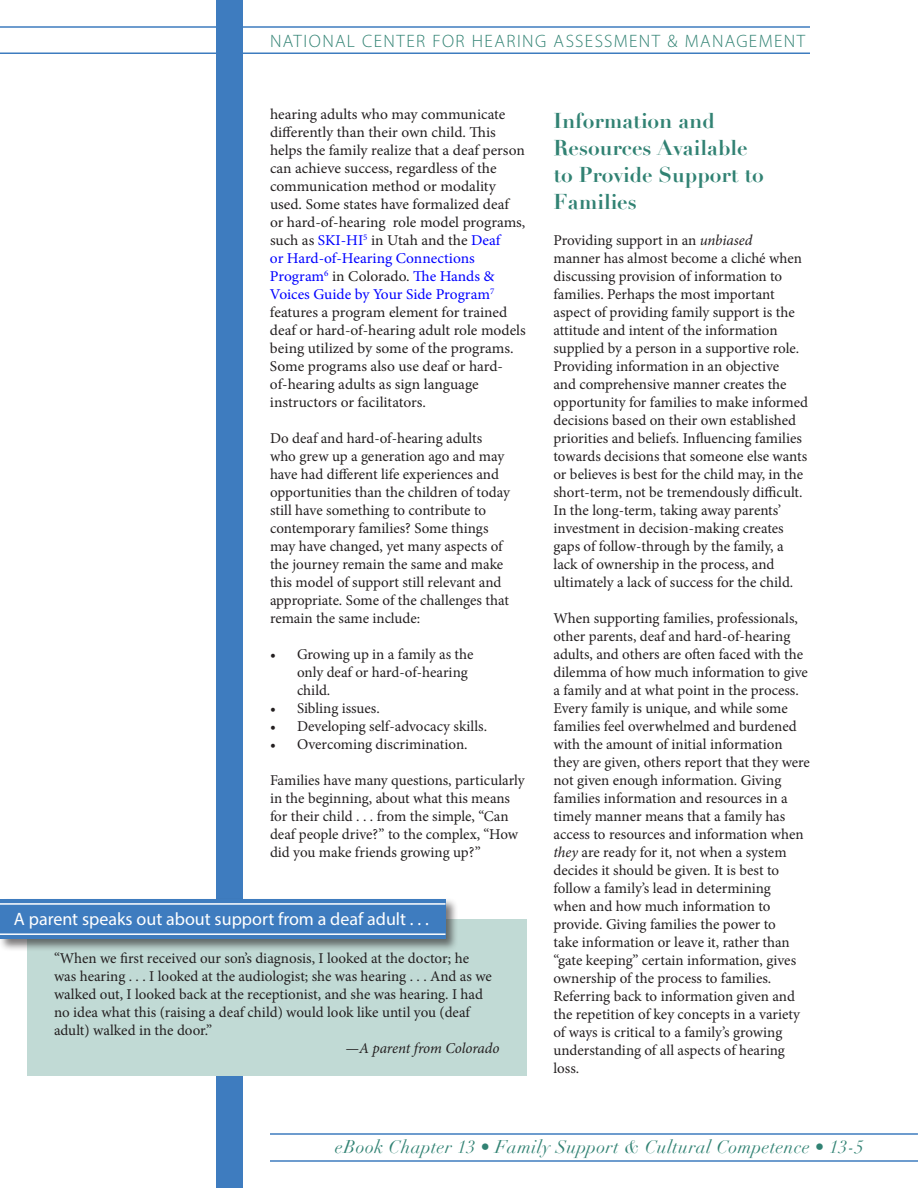
<style>
.page{position:relative;width:918px;height:1188px;background:#fff}
.page>*{position:absolute;margin:0;border:0;box-sizing:border-box;transform-origin:0 0}
.t1{font:700 21px/27px "Didot";color:#318273}
.t2{font:italic 18px "Didot";letter-spacing:.02em;color:#318273}
.t3{font:300 18px "Myriad Pro";letter-spacing:.075em;color:#318273}
.t4{font:18px "Myriad Pro";color:#fff}
.t5{font:15px/18px "Minion Pro";color:#231f20}
.t6{font:italic 15px "Minion Pro";letter-spacing:-.01em;color:#231f20}
.s1{color:#00f}
.s2{font-style:italic}
</style>
<div class="page">
<hr style="left:0;top:26px;width:810px;height:2px;background:#3e7cbf">
<hr style="left:0;top:52px;width:810px;height:2px;background:#3e7cbf">
<hr style="left:270px;top:1133px;width:648px;height:2px;background:#3e7cbf">
<hr style="left:270px;top:1160px;width:648px;height:2px;background:#3e7cbf">
<div style="left:216px;top:1px;width:27px;height:1187px;background:#3e7cbf"></div>
<div style="left:27px;top:919px;width:499px;height:157px;background:#c1dad5"></div>
<div style="left:0;top:898px;width:458px;height:54px;background:#231f20;opacity:.6"></div>
<div style="left:0;top:899px;width:446px;height:40px;background:#3e7cbf"></div>
<hr style="left:0;top:903px;width:446px;height:2px;background:#fff">
<hr style="left:0;top:933px;width:446px;height:2px;background:#fff">
<p class="t3" style="left:270px;top:31px;width:537px">NATIONAL CENTER FOR HEARING ASSESSMENT &amp; MANAGEMENT</p>
<p class="t5" style="left:270px;top:105px;width:257px">hearing adults who may communicate differently than their own child. This helps the family realize that a deaf person can achieve success, regardless of the communication method or modality used. Some states have formalized deaf or hard-of-hearing role model programs, such as <span class="s1">SKI-HI</span><sup>5</sup> in Utah and the <span class="s1">Deaf<br>or Hard-of-Hearing Connections Program</span><sup>6</sup> in Colorado. <span class="s1">The Hands &amp; Voices Guide by Your Side Program</span><sup>7 </sup>features a program element for trained deaf or hard-of-hearing adult role models being utilized by some of the programs.<br>Some programs also use deaf or hard&shy;of-hearing adults as sign language instructors or facilitators.</p>
<p class="t5" style="left:270px;top:429px;width:242px">Do deaf and hard-of-hearing adults who grew up a generation ago and may have had different life experiences and opportunities than the children of today still have something to contribute to contemporary families? Some things may have changed, yet many aspects of the journey remain the same and make this model of support still relevant and appropriate. Some of the challenges that remain the same include:</p>
<p class="t5" style="left:297px;top:645px;width:178px;text-indent:-27px">• Growing up in a family as the only deaf or hard-of-hearing child.</p>
<p class="t5" style="left:270px;top:699px;width:111px">• Sibling issues.</p>
<p class="t5" style="left:270px;top:717px;width:219px">• Developing self-advocacy skills.</p>
<p class="t5" style="left:270px;top:735px;width:199px">• Overcoming discrimination.</p>
<p class="t5" style="left:270px;top:771px;width:256px">Families have many questions, particularly in the beginning, about what this means for their child . . . from the simple, “Can deaf people drive?” to the complex, “How did you make friends growing up?”</p>
<p class="t4" style="left:14px;top:908px;width:416px">A parent speaks out about support from a deaf adult . . .</p>
<p class="t5" style="left:54px;top:949px;width:439px">“When we first received our son’s diagnosis, I looked at the doctor; he was hearing . . . I looked at the audiologist; she was hearing . . . And as we walked out, I looked back at the receptionist, and she was hearing. I had no idea what this (raising a deaf child) would look like until you (deaf adult) walked in the door.”</p>
<p class="t6" style="left:346px;top:1038px;width:155px">—A parent from Colorado</p>
<h1 class="t1" style="left:554px;top:108px;width:212px">Information and<br>Resources Available to Provide Support to<br>Families</h1>
<p class="t5" style="left:554px;top:232px;width:256px">Providing support in an <span class="s2">unbiased<br></span>manner has almost become a cliché when discussing provision of information to families. Perhaps the most important aspect of providing family support is the attitude and intent of the information supplied by a person in a supportive role.<br>Providing information in an objective<br>and comprehensive manner creates the opportunity for families to make informed decisions based on their own established priorities and beliefs. Influencing families towards decisions that someone else wants or believes is best for the child may, in the short-term, not be tremendously difficult.<br>In the long-term, taking away parents’ investment in decision-making creates gaps of follow-through by the family, a lack of ownership in the process, and ultimately a lack of success for the child.</p>
<p class="t5" style="left:554px;top:610px;width:258px">When supporting families, professionals, other parents, deaf and hard-of-hearing adults, and others are often faced with the dilemma of how much information to give a family and at what point in the process.<br>Every family is unique, and while some families feel overwhelmed and burdened with the amount of initial information they are given, others report that they were not given enough information. Giving families information and resources in a timely manner means that a family has access to resources and information when <span class="s2">they</span> are ready for it, not when a system decides it should be given. It is best to follow a family’s lead in determining<br>when and how much information to provide. Giving families the power to<br>take information or leave it, rather than “gate keeping” certain information, gives ownership of the process to families.<br>Referring back to information given and the repetition of key concepts in a variety of ways is critical to a family’s growing understanding of all aspects of hearing loss.</p>
<p class="t2" style="left:335px;top:1136px;width:530px">eBook Chapter 13 • Family Support &amp; Cultural Competence • 13-5</p>
</div>
